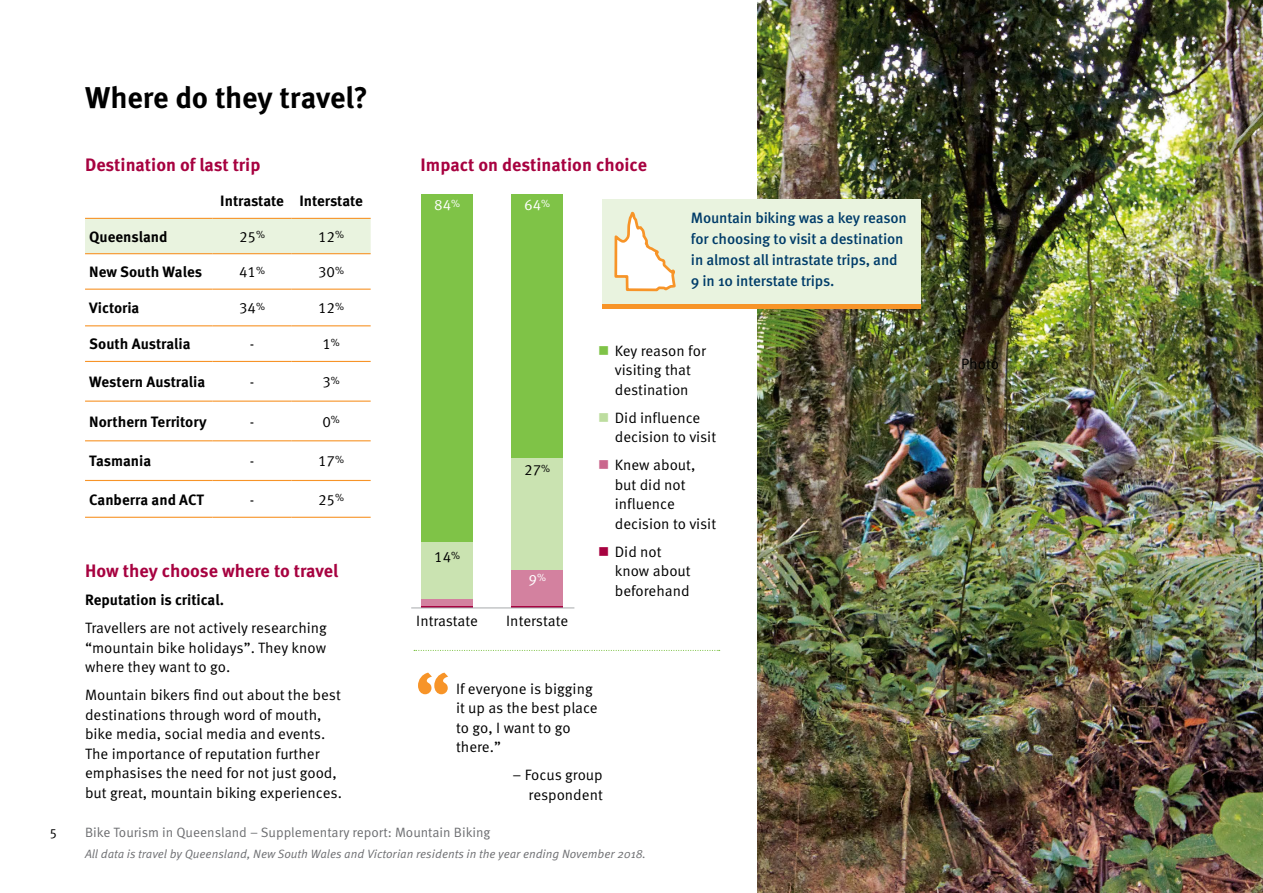
<style>
.page{position:relative;width:1263px;height:893px;background:#fff}
.page>*{position:absolute;margin:0;border:0;box-sizing:border-box;transform-origin:0 0}
.BODY_COPY{font:700 72px "Meta Pro";color:#f79428}
.Heading_2{font:700 30px "Meta Pro";letter-spacing:-.01em;color:#000}
.Heading_4{font:700 18px "Meta Pro";color:#a70240}
.BODY_COPY-2{font:15px/19.5px "Meta Pro Norm";color:#000}
.BODY_COPY-3{font:700 15px "Meta Pro";color:#000}
.t1{font:500 15px/21px "Meta Pro";letter-spacing:-.015em;color:#003c69}
.BODY_COPY-4{font:15px "Meta Pro Norm";color:#fff}
.t2{font:13.5px "Meta Pro Norm";color:#6d6e71}
.t3{font:13.5px "Meta Pro Norm";color:#000}
.t4{font:12px "Meta Pro Norm Ita";color:#6d6e71}
.s1{color:#7fc347}
.s2{color:#bddd9f}
.s3{color:#ca678d}
.s4{color:#a70240}
</style>
<div class="page">
<img style="left:757px;top:0;width:506px;height:893px">
<hr style="left:602px;top:304px;width:318px;height:4px;background:#f79428">
<div style="left:602px;top:199px;width:318px;height:105px;background:#e9f3df"></div>
<svg style="left:614px;top:211px;width:62px;height:81px"></svg>
<div style="left:85px;top:219px;width:286px;height:34px;background:#e9f3df"></div>
<hr style="left:85px;top:218px;width:128px;height:1px;background:#f79428">
<hr style="left:213px;top:218px;width:79px;height:1px;background:#f79428">
<hr style="left:292px;top:218px;width:79px;height:1px;background:#f79428">
<hr style="left:85px;top:253px;width:128px;height:1px;background:#f79428">
<hr style="left:213px;top:253px;width:79px;height:1px;background:#f79428">
<hr style="left:292px;top:253px;width:79px;height:1px;background:#f79428">
<hr style="left:85px;top:289px;width:128px;height:1px;background:#f79428">
<hr style="left:213px;top:289px;width:79px;height:1px;background:#f79428">
<hr style="left:292px;top:289px;width:79px;height:1px;background:#f79428">
<hr style="left:85px;top:325px;width:128px;height:1px;background:#f79428">
<hr style="left:213px;top:325px;width:79px;height:1px;background:#f79428">
<hr style="left:292px;top:325px;width:79px;height:1px;background:#f79428">
<hr style="left:85px;top:361px;width:128px;height:1px;background:#f79428">
<hr style="left:213px;top:361px;width:79px;height:1px;background:#f79428">
<hr style="left:292px;top:361px;width:79px;height:1px;background:#f79428">
<hr style="left:85px;top:401px;width:128px;height:1px;background:#f79428">
<hr style="left:213px;top:401px;width:79px;height:1px;background:#f79428">
<hr style="left:292px;top:401px;width:79px;height:1px;background:#f79428">
<hr style="left:85px;top:440px;width:128px;height:1px;background:#f79428">
<hr style="left:213px;top:440px;width:79px;height:1px;background:#f79428">
<hr style="left:292px;top:440px;width:79px;height:1px;background:#f79428">
<hr style="left:85px;top:480px;width:128px;height:1px;background:#f79428">
<hr style="left:213px;top:480px;width:79px;height:1px;background:#f79428">
<hr style="left:292px;top:480px;width:79px;height:1px;background:#f79428">
<hr style="left:85px;top:517px;width:128px;height:1px;background:#f79428">
<hr style="left:213px;top:517px;width:79px;height:1px;background:#f79428">
<hr style="left:292px;top:517px;width:79px;height:1px;background:#f79428">
<hr style="left:422px;top:606px;width:51px;height:2px;background:#a70240">
<hr style="left:512px;top:606px;width:51px;height:2px;background:#a70240">
<div style="left:422px;top:599px;width:51px;height:7px;background:#d3819f"></div>
<div style="left:512px;top:570px;width:51px;height:36px;background:#d3819f"></div>
<div style="left:422px;top:542px;width:51px;height:57px;background:#cae3b1"></div>
<div style="left:512px;top:457px;width:51px;height:113px;background:#cae3b1"></div>
<div style="left:422px;top:194px;width:51px;height:348px;background:#7fc347"></div>
<div style="left:512px;top:194px;width:51px;height:263px;background:#7fc347"></div>
<hr style="left:411px;top:608px;width:163px;height:1px;background:#a7a9ac">
<svg style="left:414px;top:650px;width:306px;height:1px"></svg>
<p class="t3" style="left:49px;top:823px;width:9px">5</p>
<p class="Heading_2" style="left:85px;top:74px;width:284px">Where do they travel?</p>
<p class="Heading_4" style="left:85px;top:151px;width:177px">Destination of last trip</p>
<p class="Heading_4" style="left:421px;top:151px;width:228px">Impact on destination choice</p>
<p class="BODY_COPY-3" style="left:220px;top:189px;width:65px">Intrastate</p>
<p class="BODY_COPY-3" style="left:299px;top:189px;width:65px">Interstate</p>
<p class="BODY_COPY-4" style="left:434px;top:194px;width:28px">84<sup>%</sup></p>
<p class="BODY_COPY-4" style="left:524px;top:194px;width:28px">64<sup>%</sup></p>
<p class="t1" style="left:691px;top:206px;width:217px">Mountain biking was a key reason for choosing to visit a destination in almost all intrastate trips, and<br>9 in 10 interstate trips.</p>
<p class="BODY_COPY-3" style="left:89px;top:225px;width:80px">Queensland</p>
<p class="BODY_COPY-2" style="left:239px;top:226px;width:28px">25<sup>%</sup></p>
<p class="BODY_COPY-2" style="left:318px;top:226px;width:28px">12<sup>%</sup></p>
<p class="BODY_COPY-3" style="left:89px;top:260px;width:114px">New South Wales</p>
<p class="BODY_COPY-2" style="left:239px;top:261px;width:28px">41<sup>%</sup></p>
<p class="BODY_COPY-2" style="left:318px;top:261px;width:28px">30<sup>%</sup></p>
<p class="BODY_COPY-3" style="left:89px;top:296px;width:52px">Victoria</p>
<p class="BODY_COPY-2" style="left:239px;top:297px;width:28px">34<sup>%</sup></p>
<p class="BODY_COPY-2" style="left:318px;top:297px;width:28px">12<sup>%</sup></p>
<p class="BODY_COPY-3" style="left:89px;top:332px;width:103px">South Australia</p>
<p class="BODY_COPY-2" style="left:250px;top:333px;width:6px">-</p>
<p class="BODY_COPY-2" style="left:322px;top:333px;width:19px">1<sup>%</sup></p>
<p class="BODY_COPY-3" style="left:89px;top:370px;width:117px">Western Australia</p>
<p class="BODY_COPY-2" style="left:250px;top:371px;width:6px">-</p>
<p class="BODY_COPY-2" style="left:322px;top:371px;width:19px">3<sup>%</sup></p>
<p class="BODY_COPY-3" style="left:89px;top:410px;width:119px">Northern Territory</p>
<p class="BODY_COPY-2" style="left:250px;top:411px;width:6px">-</p>
<p class="BODY_COPY-2" style="left:322px;top:411px;width:19px">0<sup>%</sup></p>
<p class="BODY_COPY-3" style="left:89px;top:449px;width:63px">Tasmania</p>
<p class="BODY_COPY-2" style="left:250px;top:450px;width:6px">-</p>
<p class="BODY_COPY-2" style="left:318px;top:450px;width:28px">17<sup>%</sup></p>
<p class="BODY_COPY-3" style="left:89px;top:488px;width:116px">Canberra and ACT</p>
<p class="BODY_COPY-2" style="left:250px;top:489px;width:6px">-</p>
<p class="BODY_COPY-2" style="left:318px;top:489px;width:28px">25<sup>%</sup></p>
<p class="BODY_COPY-2" style="left:598px;top:340px;width:109px;text-align:center"><span class="s1">■</span> Key reason for visiting that destination</p>
<p class="BODY_COPY-2" style="left:615px;top:407px;width:103px;text-indent:-16px"><span class="s2">■</span> Did influence decision to visit</p>
<p class="BODY_COPY-2" style="left:615px;top:454px;width:103px;text-indent:-16px"><span class="s3">■</span> Knew about, but did not influence decision to visit</p>
<p class="BODY_COPY-2" style="left:615px;top:541px;width:77px;text-indent:-16px"><span class="s4">■</span> Did not know about beforehand</p>
<p class="BODY_COPY-2" style="left:524px;top:459px;width:28px">27<sup>%</sup></p>
<p class="BODY_COPY-2" style="left:434px;top:546px;width:28px">14<sup>%</sup></p>
<p class="Heading_4" style="left:85px;top:557px;width:255px">How they choose where to travel</p>
<p class="BODY_COPY-3" style="left:85px;top:588px;width:141px">Reputation is critical.</p>
<p class="BODY_COPY-2" style="left:85px;top:617px;width:243px;text-align:justify">Travellers are not actively researching “mountain bike holidays”. They know where they want to go.</p>
<p class="BODY_COPY-2" style="left:85px;top:684px;width:258px">Mountain bikers find out about the best destinations through word of mouth, bike media, social media and events.<br>The importance of reputation further emphasises the need for not just good, but great, mountain biking experiences.</p>
<p class="BODY_COPY-4" style="left:528px;top:568px;width:19px">9<sup>%</sup></p>
<p class="BODY_COPY-2" style="left:416px;top:610px;width:63px">Intrastate</p>
<p class="BODY_COPY-2" style="left:506px;top:610px;width:63px">Interstate</p>
<p class="BODY_COPY" style="left:415px;top:643px;width:37px">“</p>
<p class="BODY_COPY-2" style="left:456px;top:678px;width:143px">If everyone is bigging it up as the best place to go, I want to go there.”</p>
<p class="BODY_COPY-2" style="left:512px;top:764px;width:92px;text-align:right">– Focus group respondent</p>
<p class="t2" style="left:85px;top:822px;width:407px">Bike Tourism in Queensland – Supplementary report: Mountain Biking</p>
<p class="t4" style="left:85px;top:845px;width:562px">All data is travel by Queensland, New South Wales and Victorian residents in the year ending November 2018.</p>
<p class="BODY_COPY-2" style="left:961px;top:353px;width:39px">Photo</p>
</div>
